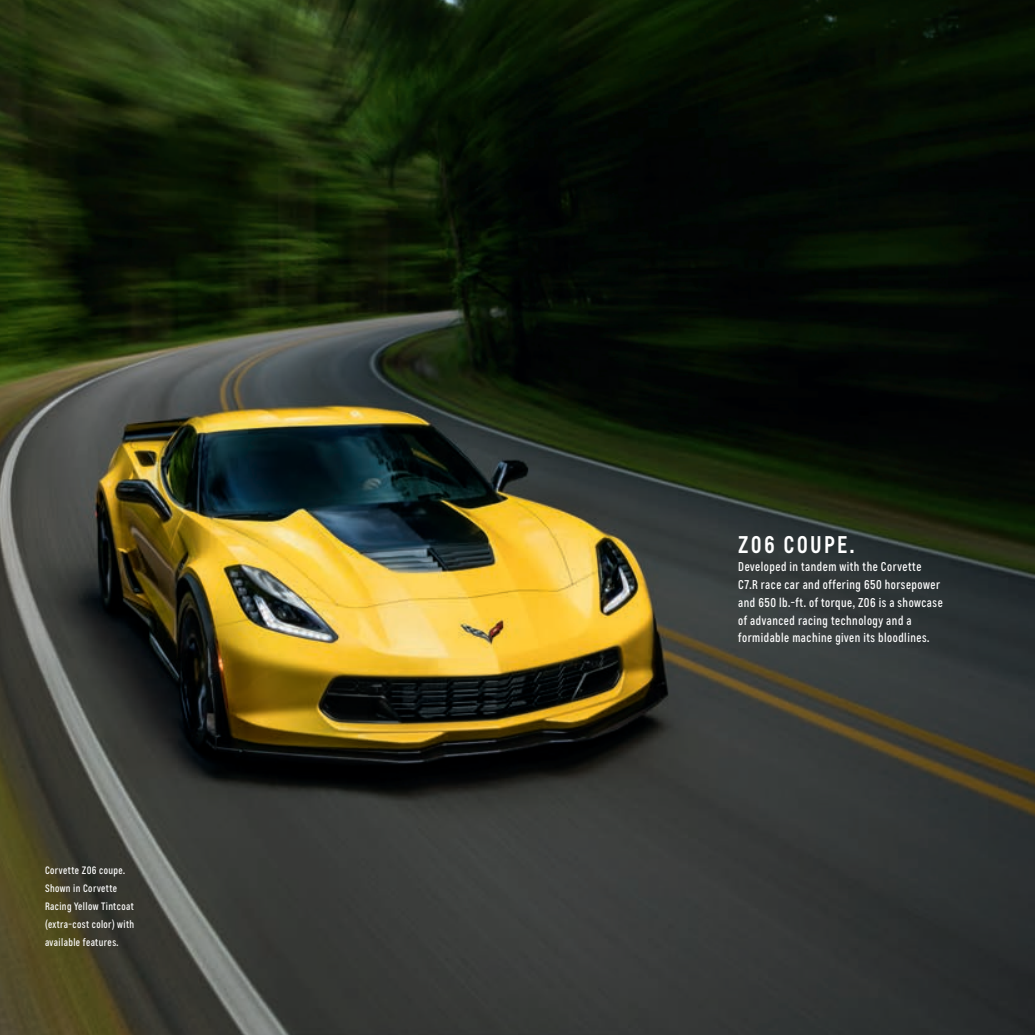
<style>
.page{position:relative;width:1035px;height:1035px;background:#fff}
.page>*{position:absolute;margin:0;border:0;box-sizing:border-box;transform-origin:0 0}
._19_Intro_Blocks{font:600 condensed 22.5px "Louis Global 2";letter-spacing:.1em;color:#fff}
._19_Intro_Blocks-2{font:condensed 11.88px/17.9px "Louis Global 2";letter-spacing:.04em;color:#fff}
._19_Cutline_FL{font:condensed 10px/17.9px "Louis Global 2";letter-spacing:.04em;color:#fff}
</style>
<div class="page">
<img style="left:0;top:0;width:1035px;height:1035px">
<p class="_19_Cutline_FL" style="left:45px;top:862px;width:91px">Corvette Z06 coupe.<br>Shown in Corvette<br>Racing Yellow Tintcoat (extra-cost color) with available features.</p>
<p class="_19_Intro_Blocks" style="left:738px;top:529px;width:117px">Z06 COUPE.</p>
<p class="_19_Intro_Blocks-2" style="left:738px;top:558px;width:206px">Developed in tandem with the Corvette C7.R race car and offering 650 horsepower and 650 lb.-ft. of torque, Z06 is a showcase of advanced racing technology and a formidable machine given its bloodlines.</p>
</div>
